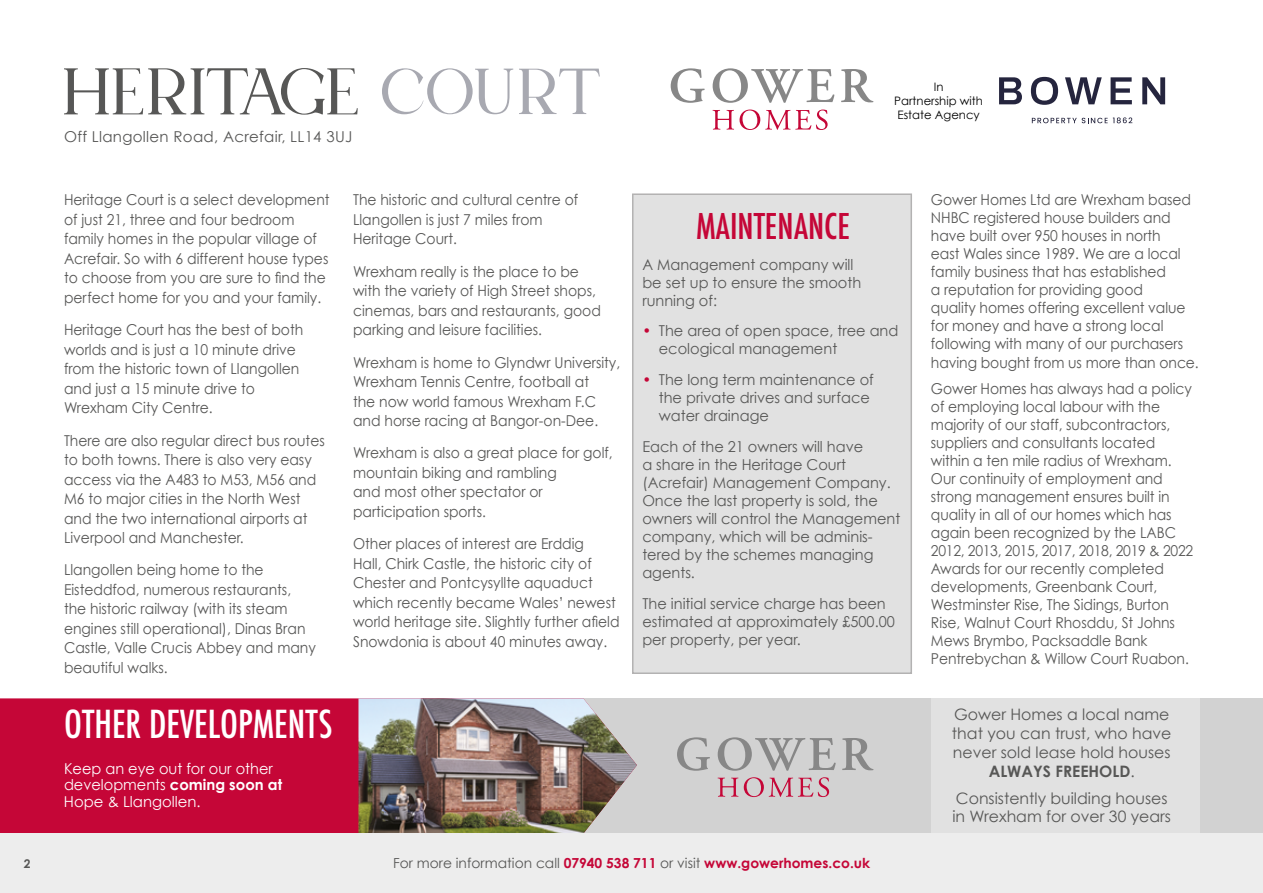
<style>
.page{position:relative;width:1263px;height:893px;background:#fff}
.page>*{position:absolute;margin:0;border:0;box-sizing:border-box;transform-origin:0 0}
.t1{font:500 condensed 37.5px "Futura";color:#fff}
.t2{font:500 condensed 34.5px "Futura";color:#c50637}
.t3{font:15.75px/18.8px "Century Gothic";color:#575756;text-align:center}
.t4{font:15px/19.5px "Century Gothic";color:#575756;scale:.93 1}
.t5{font:15px/18px "Century Gothic";color:#575756}
.t6{font:15px/16.5px "Century Gothic";color:#fff}
.t7{font:15px "Century Gothic";letter-spacing:.02em;color:#575756}
.t8{font:700 13.8px "Century Gothic";color:#c50637}
.t9{font:700 12px "Century Gothic";color:#575756}
.t10{font:11.7px/14px "Century Gothic";color:#000;text-align:center}
.s1{font-weight:700}
.s2{color:#c50637}
.s3{font-weight:400;color:#575756}
</style>
<div class="page">
<div style="left:632px;top:193px;width:280px;height:481px;background:#e1e1e1;border:2px solid #b3b2b2"></div>
<div style="left:452px;top:698px;width:811px;height:136px;background:#d2d2d2"></div>
<div style="left:931px;top:698px;width:269px;height:136px;background:#e1e1e1"></div>
<div style="left:0;top:698px;width:358px;height:135px;background:#c50637"></div>
<img style="left:358px;top:698px;width:279px;height:135px">
<svg style="left:677px;top:737px;width:33px;height:34px"></svg>
<svg style="left:718px;top:737px;width:118px;height:34px"></svg>
<svg style="left:842px;top:738px;width:31px;height:32px"></svg>
<svg style="left:718px;top:778px;width:20px;height:19px"></svg>
<svg style="left:744px;top:777px;width:85px;height:20px"></svg>
<div style="left:0;top:833px;width:1263px;height:60px;background:#ededed"></div>
<svg style="left:671px;top:68px;width:34px;height:35px"></svg>
<svg style="left:713px;top:68px;width:121px;height:35px"></svg>
<svg style="left:841px;top:69px;width:32px;height:33px"></svg>
<svg style="left:712px;top:110px;width:116px;height:20px"></svg>
<svg style="left:64px;top:68px;width:294px;height:47px"></svg>
<svg style="left:382px;top:68px;width:218px;height:46px"></svg>
<svg style="left:1065px;top:77px;width:37px;height:27px"></svg>
<svg style="left:1031px;top:77px;width:27px;height:28px"></svg>
<svg style="left:999px;top:77px;width:23px;height:27px"></svg>
<svg style="left:1142px;top:77px;width:23px;height:27px"></svg>
<svg style="left:1110px;top:77px;width:22px;height:27px"></svg>
<svg style="left:1032px;top:117px;width:100px;height:6px"></svg>
<p class="t7" style="left:64px;top:127px;width:290px">Off Llangollen Road, Acrefair, LL14 3UJ</p>
<p class="t4" style="left:64px;top:190px;width:287px">Heritage Court is a select development of just 21, three and four bedroom family homes in the popular village of Acrefair. So with 6 different house types to choose from you are sure to find the perfect home for you and your family.</p>
<p class="t4" style="left:64px;top:320px;width:259px">Heritage Court has the best of both worlds and is just a 10 minute drive from the historic town of Llangollen and just a 15 minute drive to<br>Wrexham City Centre.</p>
<p class="t4" style="left:64px;top:430px;width:282px">There are also regular direct bus routes to both towns. There is also very easy access via the A483 to M53, M56 and M6 to major cities in the North West and the two international airports at Liverpool and Manchester.</p>
<p class="t4" style="left:64px;top:560px;width:272px">Llangollen being home to the<br>Eisteddfod, numerous restaurants, the historic railway (with its steam engines still operational), Dinas Bran<br>Castle, Valle Crucis Abbey and many beautiful walks.</p>
<h1 class="t1" style="left:64px;top:700px;width:270px">OTHER DEVELOPMENTS</h1>
<p class="t6" style="left:64px;top:760px;width:220px">Keep an eye out for our other developments <span class="s1">coming soon at<br></span>Hope &amp; Llangollen.</p>
<p class="t4" style="left:353px;top:190px;width:244px">The historic and cultural centre of<br>Llangollen is just 7 miles from<br>Heritage Court.</p>
<p class="t4" style="left:353px;top:261px;width:268px">Wrexham really is the place to be with the variety of High Street shops, cinemas, bars and restaurants, good parking and leisure facilities.</p>
<p class="t4" style="left:353px;top:352px;width:289px">Wrexham is home to Glyndwr University, Wrexham Tennis Centre, football at<br>the now world famous Wrexham F.C and horse racing at Bangor-on-Dee.</p>
<p class="t4" style="left:353px;top:443px;width:281px">Wrexham is also a great place for golf, mountain biking and rambling<br>and most other spectator or participation sports.</p>
<p class="t4" style="left:353px;top:534px;width:288px">Other places of interest are Erddig<br>Hall, Chirk Castle, the historic city of Chester and Pontcysyllte aquaduct which recently became Wales’ newest world heritage site. Slightly further afield Snowdonia is about 40 minutes away.</p>
<p class="t10" style="left:894px;top:80px;width:90px">In<br>Partnership with<br>Estate Agency</p>
<h2 class="t2" style="left:696px;top:204px;width:155px">MAINTENANCE</h2>
<p class="t5" style="left:642px;top:255px;width:220px">A Management company will be set up to ensure the smooth running of:</p>
<p class="t5" style="left:659px;top:322px;width:241px;text-indent:-16px"><span class="s2">•</span> The area of open space, tree and ecological management</p>
<p class="t5" style="left:659px;top:370px;width:216px;text-indent:-16px"><span class="s2">•</span> The long term maintenance of the private drives and surface water drainage</p>
<p class="t5" style="left:642px;top:437px;width:259px">Each of the 21 owners will have<br>a share in the Heritage Court (Acrefair) Management Company.<br>Once the last property is sold, the owners will control the Management company, which will be adminis&shy;tered by the schemes managing agents.</p>
<p class="t5" style="left:642px;top:594px;width:254px">The initial service charge has been estimated at approximately £500.00 per property, per year.</p>
<p class="t4" style="left:931px;top:191px;width:289px;line-height:18px">Gower Homes Ltd are Wrexham based NHBC registered house builders and have built over 950 houses in north<br>east Wales since 1989. We are a local family business that has established<br>a reputation for providing good<br>quality homes offering excellent value for money and have a strong local following with many of our purchasers having bought from us more than once.</p>
<p class="t4" style="left:931px;top:379px;width:283px;line-height:18px">Gower Homes has always had a policy of employing local labour with the majority of our staff, subcontractors, suppliers and consultants located within a ten mile radius of Wrexham.<br>Our continuity of employment and strong management ensures built in quality in all of our homes which has again been recognized by the LABC 2012, 2013, 2015, 2017, 2018, 2019 &amp; 2022<br>Awards for our recently completed developments, Greenbank Court, Westminster Rise, The Sidings, Burton Rise, Walnut Court Rhosddu, St Johns Mews Brymbo, Packsaddle Bank Pentrebychan &amp; Willow Court Ruabon.</p>
<p class="t3" style="left:952px;top:705px;width:221px">Gower Homes a local name that you can trust, who have never sold lease hold houses<br><span class="s1">ALWAYS FREEHOLD</span>.</p>
<p class="t3" style="left:952px;top:788px;width:220px;text-align:left">Consistently building houses in Wrexham for over 30 years</p>
<p class="t9" style="left:24px;top:856px;width:8px">2</p>
<p class="t8" style="left:393px;top:854px;width:478px"><span class="s3">For more information call</span> 07940 538 711 <span class="s3">or visit</span> www.gowerhomes.co.uk</p>
</div>
